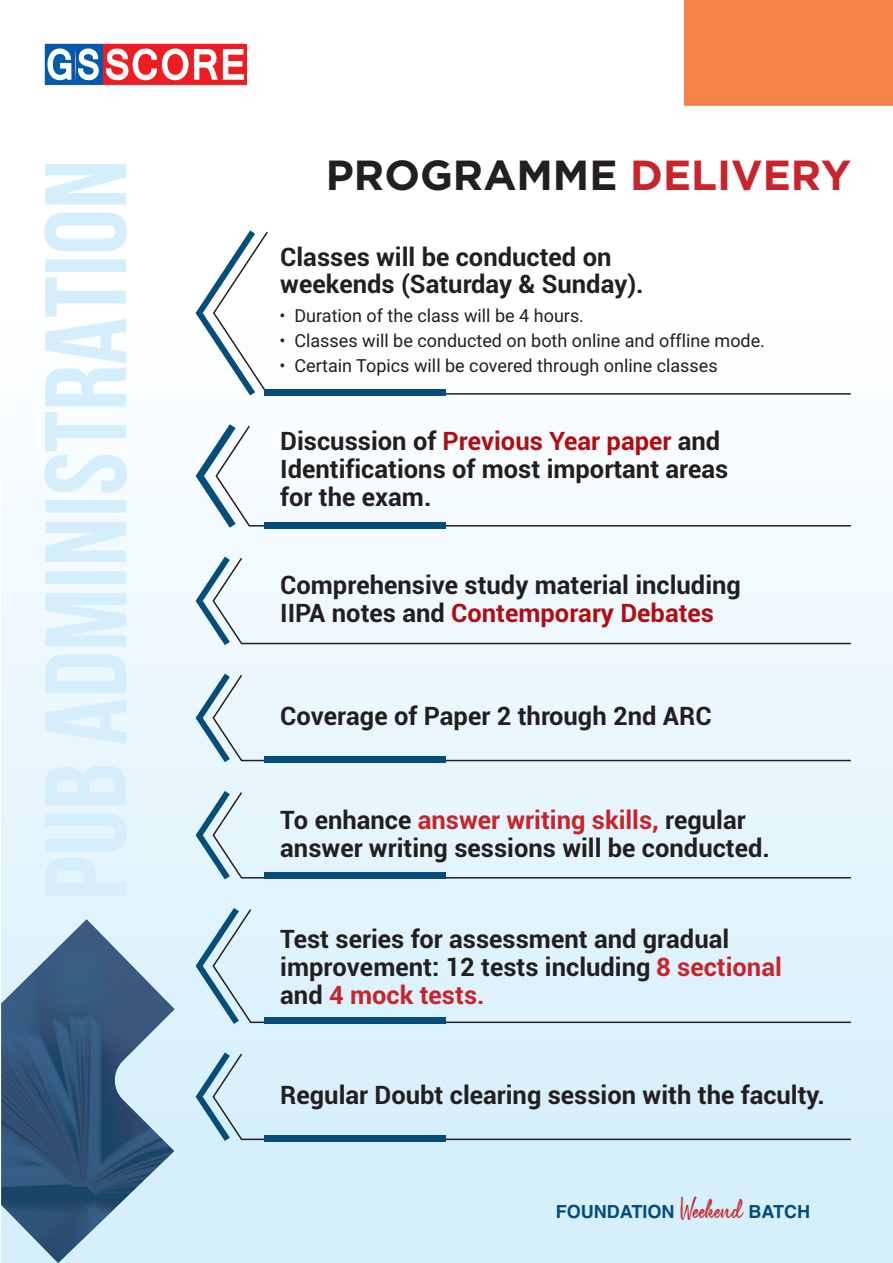
<style>
.page{position:relative;width:893px;height:1263px;background:#fff}
.page>*{position:absolute;margin:0;border:0;box-sizing:border-box;transform-origin:0 0}
.t1{font:700 115.35px "Bebas Neue";color:#d4effb}
.t2{font:700 42px "Gotham";color:#231f20}
.t3{font:700 25.5px/27.9px "Roboto";color:#231f20}
.t4{font:18px "Roboto";color:#231f20}
.t5{font:700 18px "Helvetica";color:#054c7a}
.s1{color:#c8242b}
.s2{color:#b00d15}
.s3{font-family:"High Hill Demo";font-weight:400;color:#c8242b}
</style>
<div class="page">
<div style="left:1px;top:0;width:892px;height:1263px;background:linear-gradient(to bottom,#fff,#d3eefb)"></div>
<img style="left:1px;top:919px;width:173px;height:341px">
<div style="left:44px;top:43px;width:203px;height:42px;background:#ee1d23"></div>
<div style="left:44px;top:43px;width:58px;height:42px;background:#015aaa"></div>
<svg style="left:106px;top:48px;width:138px;height:32px"></svg>
<svg style="left:47px;top:48px;width:52px;height:33px"></svg>
<div style="left:44px;top:43px;width:204px;height:43px;border:1px solid #fff"></div>
<div style="left:685px;top:0;width:208px;height:105px;background:#f58345"></div>
<div style="left:212px;top:556px;width:640px;height:89px;background:#f0f9fd"></div>
<svg style="left:196px;top:557px;width:34px;height:88px"></svg>
<svg style="left:236px;top:424px;width:616px;height:103px"></svg>
<svg style="left:196px;top:424px;width:40px;height:104px"></svg>
<div style="left:265px;top:522px;width:181px;height:6px;background:#054c7a"></div>
<div style="left:212px;top:673px;width:640px;height:89px;background:#eaf7fd"></div>
<svg style="left:196px;top:674px;width:34px;height:88px"></svg>
<div style="left:265px;top:756px;width:181px;height:6px;background:#054c7a"></div>
<div style="left:212px;top:790px;width:640px;height:89px;background:#e5f5fc"></div>
<svg style="left:196px;top:791px;width:34px;height:88px"></svg>
<div style="left:265px;top:872px;width:181px;height:6px;background:#054c7a"></div>
<div style="left:230px;top:1052px;width:622px;height:89px;background:#d7f0fb"></div>
<svg style="left:196px;top:1052px;width:34px;height:89px"></svg>
<div style="left:265px;top:1135px;width:181px;height:7px;background:#054c7a"></div>
<div style="left:212px;top:907px;width:640px;height:117px;background:#def3fc"></div>
<svg style="left:196px;top:908px;width:43px;height:116px"></svg>
<div style="left:265px;top:1017px;width:181px;height:6px;background:#054c7a"></div>
<svg style="left:255px;top:230px;width:597px;height:165px"></svg>
<svg style="left:196px;top:230px;width:59px;height:165px"></svg>
<div style="left:265px;top:389px;width:181px;height:7px;background:#054c7a"></div>
<p class="t1" style="left:19px;top:900px;width:742px;rotate:-90deg">PUB ADMINISTRATION</p>
<p class="t2" style="left:326px;top:151px;width:527px">PROGRAMME <span class="s1">DELIVERY</span></p>
<p class="t3" style="left:280px;top:246px;width:365px;line-height:26.5px">Classes will be conducted on weekends (Saturday &amp; Sunday).</p>
<p class="t4" style="left:279px;top:309px;width:306px">• Duration of the class will be 4 hours.</p>
<p class="t4" style="left:279px;top:333px;width:487px">• Classes will be conducted on both online and offline mode.</p>
<p class="t4" style="left:279px;top:358px;width:440px">• Certain Topics will be covered through online classes</p>
<p class="t3" style="left:280px;top:429px;width:450px">Discussion of <span class="s2">Previous Year paper</span> and<br>Identifications of most important areas for the exam.</p>
<p class="t3" style="left:280px;top:573px;width:462px">Comprehensive study material including<br>IIPA notes and <span class="s2">Contemporary Debates</span></p>
<p class="t3" style="left:280px;top:704px;width:433px">Coverage of Paper 2 through 2nd ARC</p>
<p class="t3" style="left:280px;top:808px;width:491px">To enhance <span class="s1">answer writing skills,</span> regular answer writing sessions will be conducted.</p>
<p class="t3" style="left:280px;top:926px;width:503px">Test series for assessment and gradual improvement: 12 tests including <span class="s1">8 sectional </span>and <span class="s1">4 mock tests.</span></p>
<p class="t3" style="left:280px;top:1083px;width:546px">Regular Doubt clearing session with the faculty.</p>
<p class="t5" style="left:556px;top:1201px;width:256px">FOUNDATION <span class="s3">Weekend</span> ATCH</p>
<p class="t5" style="left:748px;top:1201px;width:14px">B</p>
</div>
